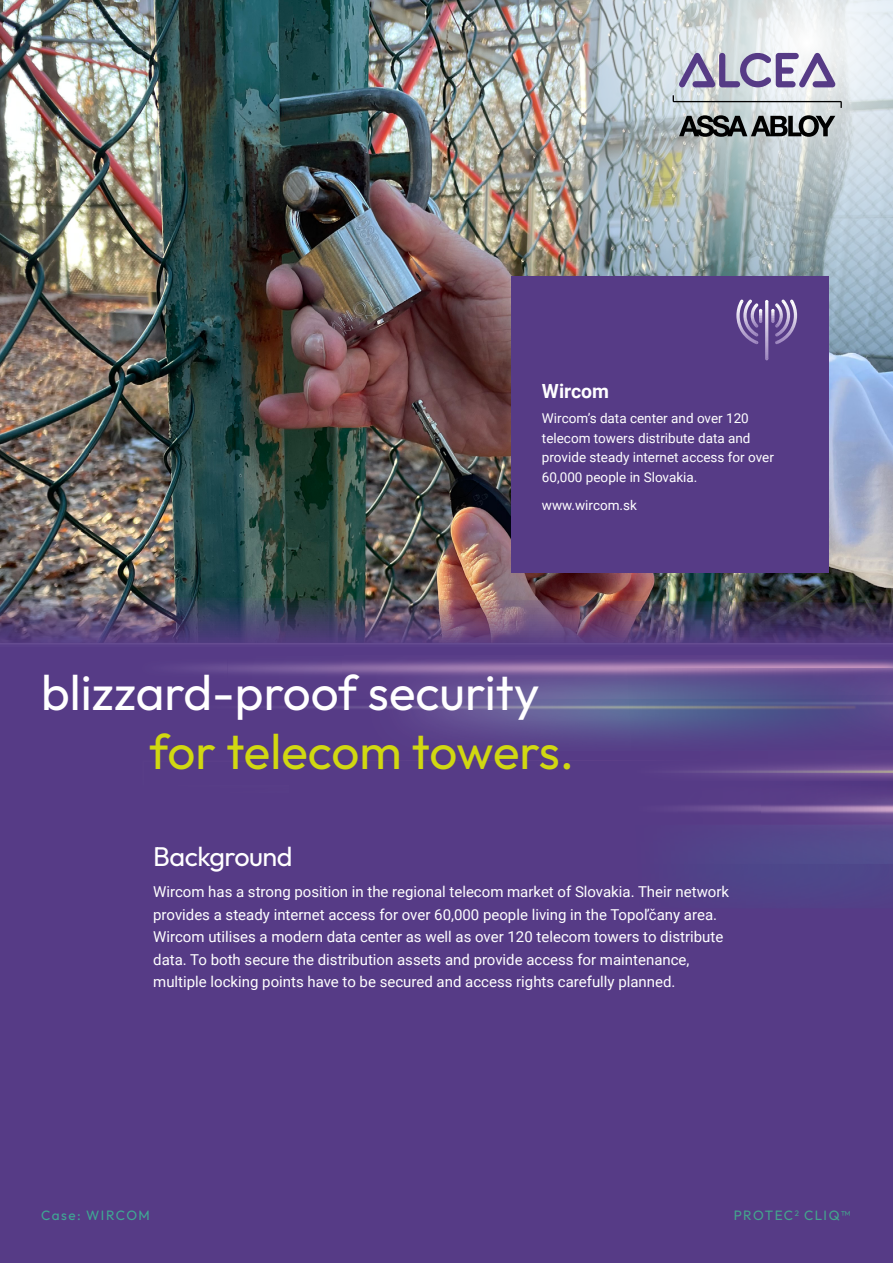
<style>
.page{position:relative;width:893px;height:1263px;background:#fff}
.page>*{position:absolute;margin:0;border:0;box-sizing:border-box;transform-origin:0 0}
.t1{font:49.35px "Outfit";color:#fff}
.t2{font:49.35px "Outfit";letter-spacing:-.01em;color:#d1d811}
.t3{font:27px "Outfit";letter-spacing:-.02em;color:#fff}
.t4{font:700 19.5px "Roboto";color:#fff}
.t5{font:15px/22.5px "Roboto";color:#fff}
.t6{font:13.5px/19.5px "Roboto";color:#fff}
.t7{font:13.5px "Outfit";letter-spacing:.1em;color:#44a58d}
.t8{font:13.5px "Outfit";letter-spacing:.11em;color:#3fa893}
</style>
<div class="page">
<img style="left:0;top:0;width:893px;height:595px">
<div style="left:0;top:652px;width:893px;height:611px;background:#563b86"></div>
<img style="left:0;top:595px;width:893px;height:57px">
<img style="left:425px;top:721px;width:115px;height:19px">
<img style="left:411px;top:684px;width:129px;height:8px">
<img style="left:276px;top:706px;width:66px;height:2px">
<img style="left:342px;top:698px;width:198px;height:23px">
<img style="left:407px;top:692px;width:133px;height:6px">
<img style="left:182px;top:664px;width:45px;height:9px">
<img style="left:227px;top:662px;width:115px;height:13px">
<img style="left:495px;top:659px;width:356px;height:1px">
<img style="left:342px;top:660px;width:551px;height:24px">
<svg style="left:540px;top:681px;width:220px;height:62px"></svg>
<div style="left:727px;top:863px;width:166px;height:24px;background:#4e468a"></div>
<div style="left:760px;top:717px;width:133px;height:18px;background:#514688"></div>
<img style="left:583px;top:681px;width:310px;height:14px">
<img style="left:674px;top:764px;width:219px;height:15px">
<img style="left:540px;top:689px;width:220px;height:28px">
<img style="left:760px;top:695px;width:133px;height:22px">
<img style="left:540px;top:668px;width:353px;height:13px">
<img style="left:849px;top:762px;width:44px;height:2px">
<img style="left:853px;top:822px;width:40px;height:3px">
<img style="left:681px;top:798px;width:212px;height:24px">
<div style="left:722px;top:840px;width:171px;height:23px;background:#524b8d"></div>
<img style="left:751px;top:831px;width:142px;height:9px">
<img style="left:780px;top:825px;width:113px;height:6px">
<img style="left:674px;top:773px;width:4px;height:6px">
<img style="left:452px;top:0;width:441px;height:397px">
<svg style="left:673px;top:95px;width:169px;height:13px;background:#c2c9ca"></svg>
<svg style="left:679px;top:115px;width:156px;height:22px;background:#65696a"></svg>
<svg style="left:679px;top:53px;width:156px;height:34px"></svg>
<div style="left:511px;top:276px;width:317px;height:297px;background:#563b86"></div>
<svg style="left:736px;top:300px;width:61px;height:60px"></svg>
<h3 class="t4" style="left:542px;top:377px;width:69px">Wircom</h3>
<p class="t6" style="left:542px;top:408px;width:233px">Wircom’s data center and over 120 telecom towers distribute data and provide steady internet access for over 60,000 people in Slovakia.</p>
<p class="t6" style="left:542px;top:494px;width:96px">www.wircom.sk</p>
<h1 class="t1" style="left:41px;top:661px;width:500px">blizzard-proof security</h1>
<h1 class="t2" style="left:149px;top:720px;width:426px">for telecom towers.</h1>
<h2 class="t3" style="left:153px;top:839px;width:141px">Background</h2>
<p class="t5" style="left:153px;top:880px;width:577px">Wircom has a strong position in the regional telecom market of Slovakia. Their network provides a steady internet access for over 60,000 people living in the Topoľčany area.<br>Wircom utilises a modern data center as well as over 120 telecom towers to distribute data. To both secure the distribution assets and provide access for maintenance, multiple locking points have to be secured and access rights carefully planned.</p>
<p class="t8" style="left:41px;top:1207px;width:110px">Case: WIRCOM</p>
<p class="t7" style="left:734px;top:1207px;width:118px">PROTEC<sup>2</sup> CLIQ™</p>
</div>
